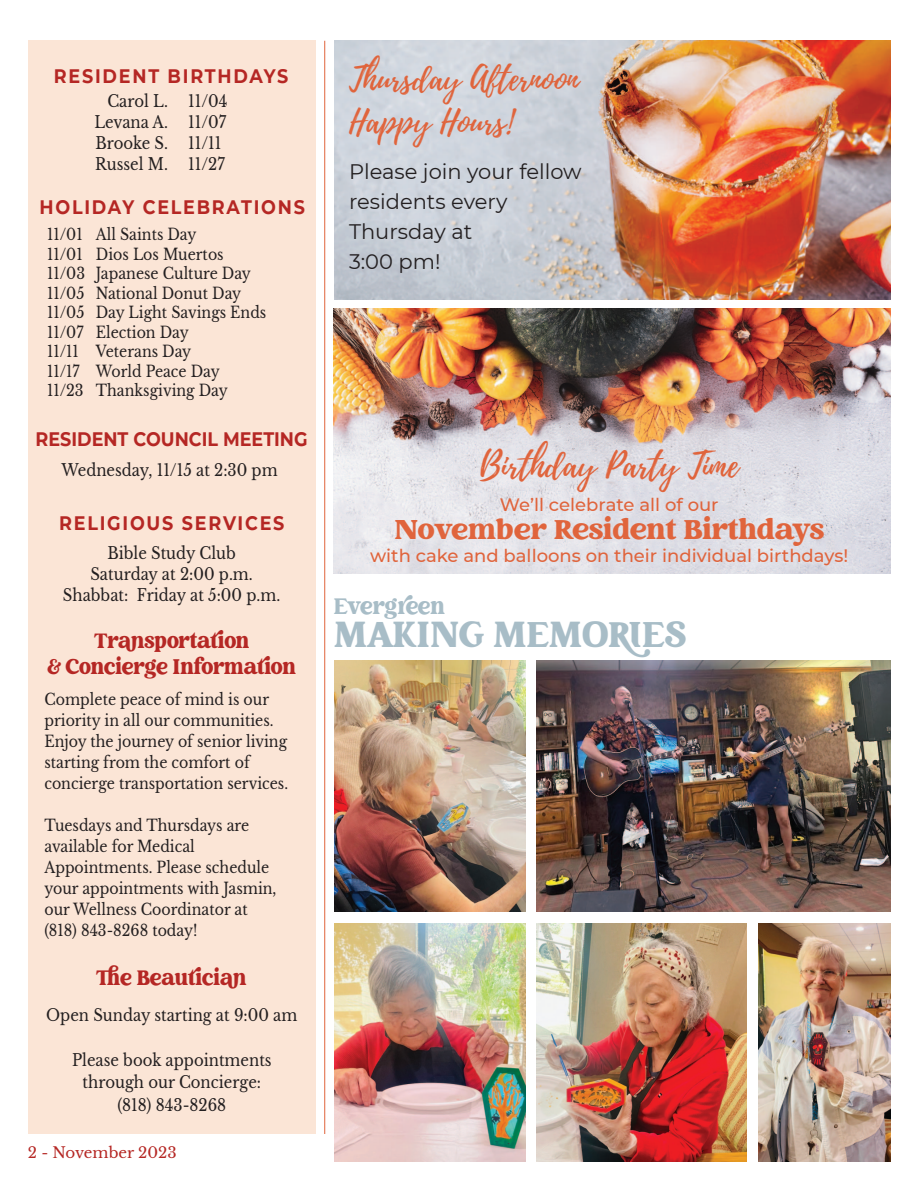
<style>
.page{position:relative;width:918px;height:1188px;background:#fff}
.page>*{position:absolute;margin:0;border:0;box-sizing:border-box;transform-origin:0 0}
.t1{font:36px "Creative Vintage";color:#a8bdc7;scale:.9 1}
.t2{font:34.5px "Playlist Script";color:#e0643c}
.t3{font:33px/43.5px "Playlist Script";color:#e0643c}
.t4{font:27px "Creative Vintage Regular SS";color:#e0643c}
.t5{font:22.5px "Creative Vintage";color:#a8bdc7;scale:.9 1}
.t6{font:21px/30px "Montserrat";color:#231f20}
.t7{font:21px/25.5px "Creative Vintage";color:#b52724;text-align:center;scale:.9 1}
.t8{font:700 19.5px "Montserrat";letter-spacing:.1em;color:#b52724;scale:.9 1}
.t9{font:700 19.5px "Montserrat";color:#b52724;scale:.9 1}
.t10{font:500 18px "Montserrat";color:#e0643c}
.t11{font:16.5px/21px "Libre Baskerville";color:#231f20;text-align:center;scale:.9 1}
.t12{font:15.75px/21px "Libre Baskerville";color:#231f20;scale:.9 1}
.t13{font:15px "Libre Baskerville";color:#b52724}
.s1{font-family:"Creative Vintage"}
</style>
<div class="page">
<img style="left:334px;top:661px;width:192px;height:250px">
<img style="left:537px;top:661px;width:354px;height:250px">
<img style="left:334px;top:924px;width:192px;height:237px">
<img style="left:537px;top:924px;width:210px;height:237px">
<img style="left:759px;top:924px;width:132px;height:237px">
<img style="left:334px;top:40px;width:557px;height:260px">
<div style="left:28px;top:41px;width:287px;height:1093px;background:#fbe5d6"></div>
<hr style="left:324px;top:41px;width:1px;height:1093px;background:#e0643c">
<img style="left:333px;top:308px;width:558px;height:266px">
<p class="t8" style="left:54px;top:64px;width:262px">RESIDENT BIRTHDAYS</p>
<p class="t11" style="left:94px;top:91px;width:150px;text-align:left;text-indent:13px">Carol L. 11/04<br>Levana A. 11/07<br>Brooke S. 11/11<br>Russel M. 11/27</p>
<p class="t8" style="left:40px;top:195px;width:296px">HOLIDAY CELEBRATIONS</p>
<p class="t12" style="left:47px;top:225px;width:245px;line-height:19.5px">11/01 All Saints Day<br>11/01 Dios Los Muertos<br>11/03 Japanese Culture Day<br>11/05 National Donut Day<br>11/05 Day Light Savings Ends<br>11/07 Election Day<br>11/11 Veterans Day<br>11/17 World Peace Day<br>11/23 Thanksgiving Day</p>
<p class="t9" style="left:36px;top:427px;width:304px">RESIDENT COUNCIL MEETING</p>
<p class="t11" style="left:62px;top:460px;width:242px">Wednesday, 11/15 at 2:30 pm</p>
<p class="t8" style="left:59px;top:511px;width:252px">RELIGIOUS SERVICES</p>
<p class="t11" style="left:63px;top:542px;width:243px">Bible Study Club<br>Saturday at 2:00 p.m.<br>Shabbat: Friday at 5:00 p.m.</p>
<h3 class="t7" style="left:47px;top:628px;width:277px">Transportation<br>&amp; Concierge Information</h3>
<p class="t12" style="left:44px;top:689px;width:272px">Complete peace of mind is our priority in all our communities.<br>Enjoy the journey of senior living starting from the comfort of concierge transportation services.</p>
<p class="t12" style="left:44px;top:815px;width:259px">Tuesdays and Thursdays are available for Medical<br>Appointments. Please schedule your appointments with Jasmin, our Wellness Coordinator at (818) 843-8268 today!</p>
<h3 class="t7" style="left:96px;top:965px;width:168px">The Beautician</h3>
<p class="t11" style="left:46px;top:1004px;width:281px">Open Sunday starting at 9:00 am</p>
<p class="t11" style="left:72px;top:1048px;width:223px;line-height:22.5px">Please book appointments through our Concierge: (818) 843-8268</p>
<p class="t13" style="left:28px;top:1144px;width:150px">2 - November 2023</p>
<h3 class="t3" style="left:349px;top:63px;width:231px">Thursday Afternoon<br>Happy Hours!</h3>
<h3 class="t6" style="left:349px;top:156px;width:234px">Please join your fellow residents every<br>Thursday at<br>3:00 pm!</h3>
<h2 class="t2" style="left:480px;top:452px;width:260px">Birthday Party Time</h2>
<p class="t10" style="left:500px;top:494px;width:220px">We’ll celebrate all of our</p>
<h3 class="t4" style="left:394px;top:514px;width:431px"><span class="s1">November</span> Resident Birthdays</h3>
<p class="t10" style="left:370px;top:544px;width:480px">with cake and balloons on their individual birthdays!</p>
<h3 class="t5" style="left:334px;top:593px;width:125px">Evergreen</h3>
<h1 class="t1" style="left:334px;top:613px;width:393px">MAKING MEMORIES</h1>
</div>
